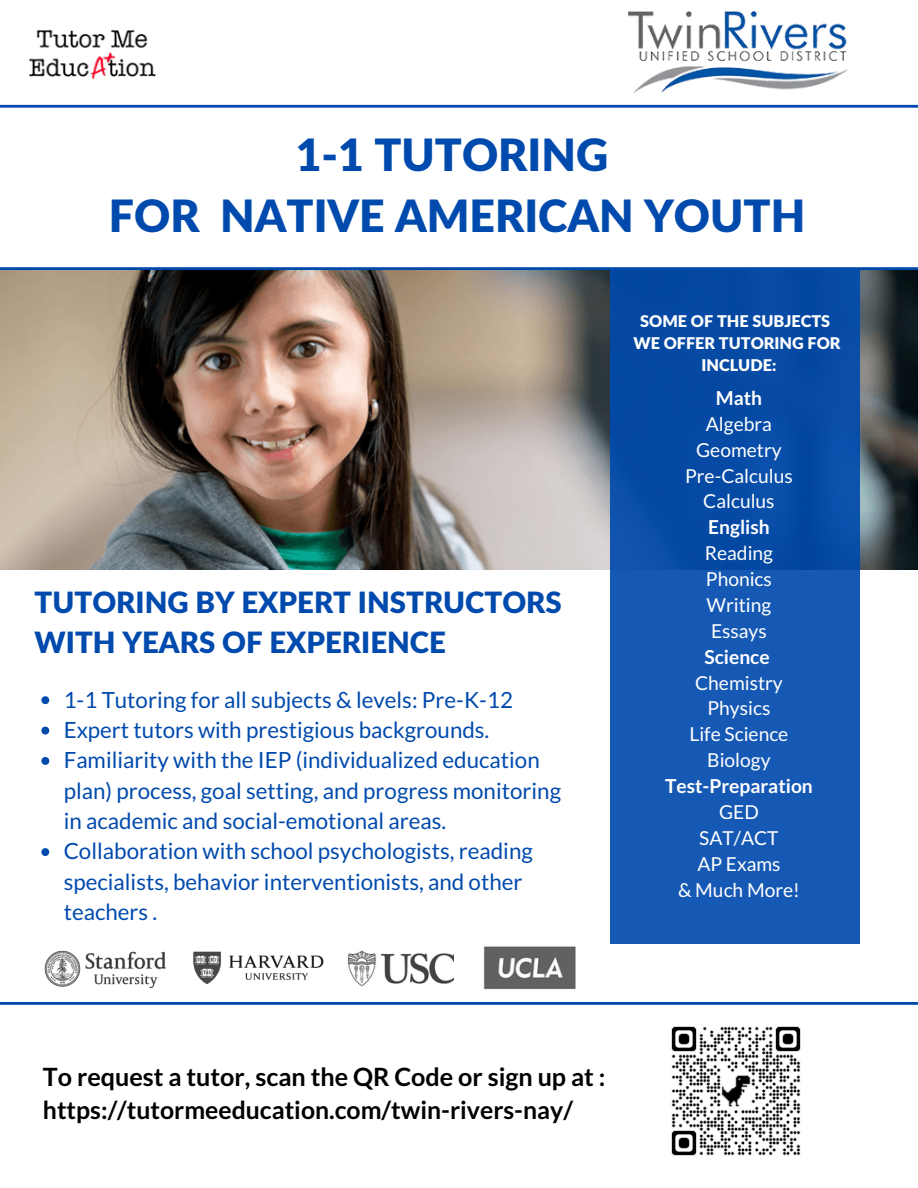
<style>
.page{position:relative;width:918px;height:1188px;background:#fff}
.page>*{position:absolute;margin:0;border:0;box-sizing:border-box;transform-origin:0 0}
.t1{font:900 44.55px "Lato Latin";color:#004aad}
.t2{font:900 29.4px/40.5px "Lato Latin";color:#004aad}
.t3{font:700 25.2px "Lato";color:#000}
.t4{font:700 24.75px "Lato";color:#000}
.t5{font:22.35px/30.3px "Lato";color:#004aad}
.t6{font:19.2px "Lato";color:#fff}
.t7{font:700 19.2px "Lato";color:#fff}
.t8{font:900 16.2px "Lato Latin";color:#fff}
</style>
<div class="page">
<img style="left:0;top:278px;width:918px;height:291px">
<svg style="left:0;top:267px;width:918px;height:11px;background:#516177"></svg>
<div style="left:610px;top:269px;width:250px;height:675px;background:linear-gradient(to right,#0e52ad,#0f53ae)"></div>
<img style="left:29px;top:29px;width:126px;height:51px">
<img style="left:44px;top:950px;width:123px;height:38px">
<img style="left:193px;top:950px;width:261px;height:37px">
<img style="left:483px;top:946px;width:93px;height:44px">
<svg style="left:0;top:1002px;width:918px;height:3px;background:#1257b2"></svg>
<svg style="left:0;top:104px;width:918px;height:4px;background:#4d80c5"></svg>
<img style="left:628px;top:11px;width:221px;height:81px">
<img style="left:671px;top:1026px;width:130px;height:130px">
<svg style="left:41px;top:696px;width:8px;height:8px"></svg>
<svg style="left:41px;top:727px;width:8px;height:8px"></svg>
<svg style="left:41px;top:757px;width:8px;height:8px"></svg>
<svg style="left:41px;top:848px;width:8px;height:8px"></svg>
<p class="t1" style="left:296px;top:135px;width:314px">1-1 TUTORING</p>
<p class="t1" style="left:109px;top:197px;width:698px">FOR NATIVE AMERICAN YOUTH</p>
<p class="t2" style="left:35px;top:584px;width:529px">TUTORING BY EXPERT INSTRUCTORS<br>WITH YEARS OF EXPERIENCE</p>
<p class="t5" style="left:64px;top:684px;width:451px">1-1 Tutoring for all subjects &amp; levels: Pre-K-12</p>
<p class="t5" style="left:64px;top:714px;width:427px">Expert tutors with prestigious backgrounds.</p>
<p class="t5" style="left:64px;top:744px;width:499px">Familiarity with the IEP (individualized education plan) process, goal setting, and progress monitoring in academic and social-emotional areas.</p>
<p class="t5" style="left:64px;top:836px;width:471px">Collaboration with school psychologists, reading specialists, behavior interventionists, and other teachers .</p>
<p class="t8" style="left:640px;top:314px;width:191px">SOME OF THE SUBJECTS</p>
<p class="t8" style="left:634px;top:336px;width:209px">WE OFFER TUTORING FOR</p>
<p class="t8" style="left:702px;top:358px;width:76px">INCLUDE:</p>
<p class="t7" style="left:716px;top:386px;width:48px">Math</p>
<p class="t6" style="left:706px;top:412px;width:68px">Algebra</p>
<p class="t6" style="left:696px;top:438px;width:87px">Geometry</p>
<p class="t6" style="left:685px;top:464px;width:109px">Pre-Calculus</p>
<p class="t6" style="left:703px;top:489px;width:73px">Calculus</p>
<p class="t7" style="left:708px;top:515px;width:63px">English</p>
<p class="t6" style="left:705px;top:541px;width:70px">Reading</p>
<p class="t6" style="left:706px;top:567px;width:68px">Phonics</p>
<p class="t6" style="left:707px;top:593px;width:66px">Writing</p>
<p class="t6" style="left:711px;top:619px;width:57px">Essays</p>
<p class="t7" style="left:704px;top:645px;width:67px">Science</p>
<p class="t6" style="left:695px;top:671px;width:89px">Chemistry</p>
<p class="t6" style="left:708px;top:696px;width:64px">Physics</p>
<p class="t6" style="left:689px;top:722px;width:100px">Life Science</p>
<p class="t6" style="left:707px;top:748px;width:65px">Biology</p>
<p class="t7" style="left:665px;top:774px;width:149px">Test-Preparation</p>
<p class="t6" style="left:719px;top:800px;width:41px">GED</p>
<p class="t6" style="left:699px;top:826px;width:81px">SAT/ACT</p>
<p class="t6" style="left:697px;top:852px;width:85px">AP Exams</p>
<p class="t6" style="left:678px;top:878px;width:123px">&amp; Much More!</p>
<p class="t3" style="left:43px;top:1061px;width:564px">To request a tutor, scan the QR Code or sign up at :</p>
<p class="t4" style="left:43px;top:1095px;width:532px">https://tutormeeducation.com/twin-rivers-nay/</p>
</div>
